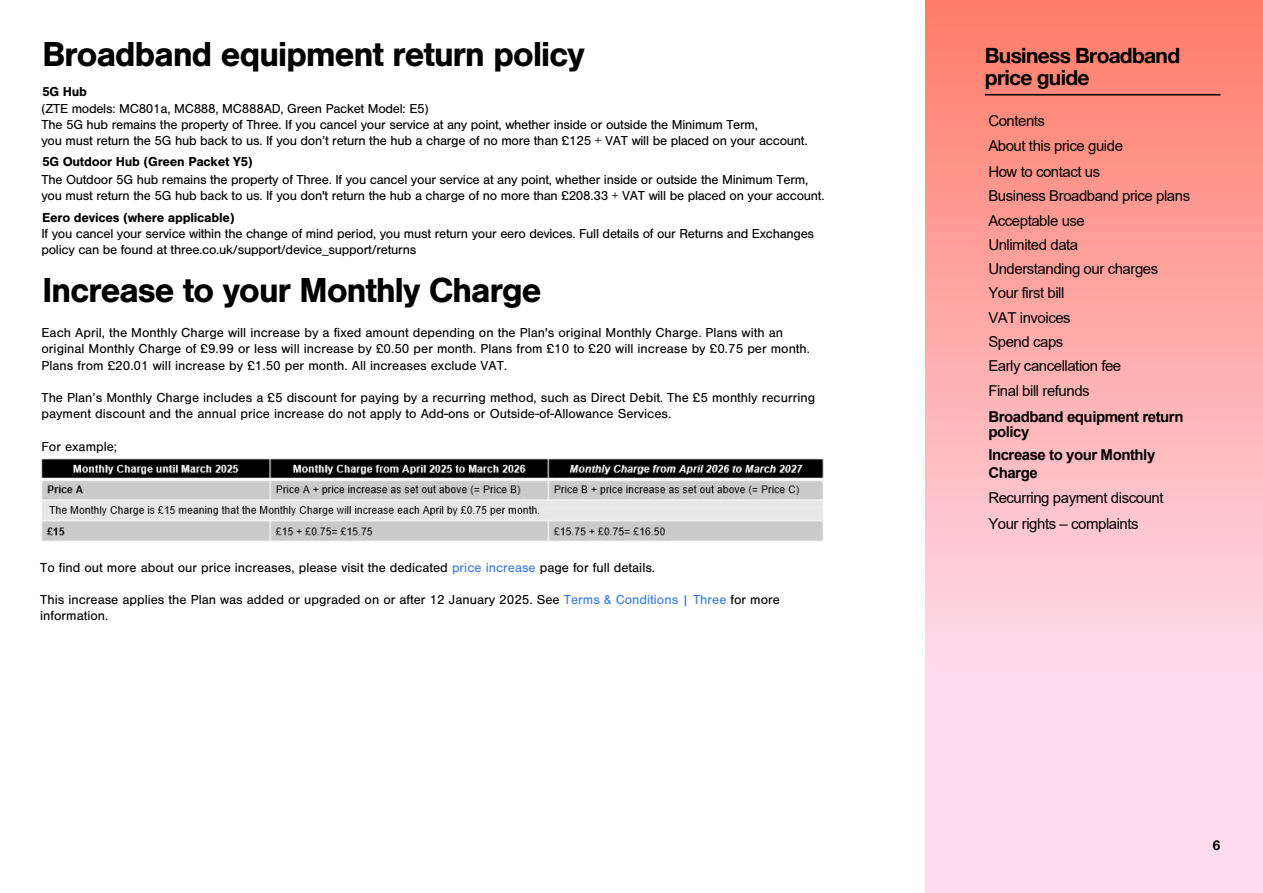
<style>
.page{position:relative;width:1263px;height:893px;background:#fff}
.page>*{position:absolute;margin:0;border:0;box-sizing:border-box;transform-origin:0 0}
.t1{font:700 36px "Nimbus San";letter-spacing:-.04em;color:#000}
.t2{font:700 21px/22.5px "Helvetica Neue";letter-spacing:-.035em;color:#000}
.t3{font:15px/24.5px "Arial";letter-spacing:-.03em;color:#000}
.t4{font:700 15px/15px "Arial";letter-spacing:-.03em;color:#000}
.t5{font:13.5px/16.2px "Nimbus San";color:#000}
.t6{font:13.5px/16.2px "Nimbus San";letter-spacing:-.02em;color:#000}
.t7{font:700 13.5px "Nimbus San";letter-spacing:-.02em;color:#000}
.t8{font:700 13.5px "Helvetica Neue";color:#000}
.s1{color:#397ae6}
</style>
<div class="page">
<svg style="left:926px;top:0;width:337px;height:893px;background:#feb7ba"></svg>
<hr style="left:985px;top:94px;width:235px;height:1px;background:#000">
<img style="left:40px;top:459px;width:784px;height:83px">
<h1 class="t1" style="left:42px;top:34px;width:544px">Broadband equipment return policy</h1>
<p class="t7" style="left:42px;top:84px;width:46px">5G Hub</p>
<p class="t6" style="left:41px;top:100px;width:768px">(ZTE models: MC801a, MC888, MC888AD, Green Packet Model: E5)<br>The 5G hub remains the property of Three. If you cancel your service at any point, whether inside or outside the Minimum Term,<br>you must return the 5G hub back to us. If you don’t return the hub a charge of no more than £125 + VAT will be placed on your account.</p>
<p class="t7" style="left:42px;top:154px;width:212px">5G Outdoor Hub (Green Packet Y5)</p>
<p class="t6" style="left:41px;top:171px;width:785px">The Outdoor 5G hub remains the property of Three. If you cancel your service at any point, whether inside or outside the Minimum Term, you must return the 5G hub back to us. If you don't return the hub a charge of no more than £208.33 + VAT will be placed on your account.</p>
<p class="t7" style="left:42px;top:210px;width:194px">Eero devices (where applicable)</p>
<p class="t6" style="left:41px;top:226px;width:774px">If you cancel your service within the change of mind period, you must return your eero devices. Full details of our Returns and Exchanges policy can be found at three.co.uk/support/device_support/returns</p>
<h1 class="t1" style="left:42px;top:269px;width:501px">Increase to your Monthly Charge</h1>
<p class="t5" style="left:42px;top:325px;width:770px">Each April, the Monthly Charge will increase by a fixed amount depending on the Plan's original Monthly Charge. Plans with an original Monthly Charge of £9.99 or less will increase by £0.50 per month. Plans from £10 to £20 will increase by £0.75 per month.<br>Plans from £20.01 will increase by £1.50 per month. All increases exclude VAT.</p>
<p class="t5" style="left:42px;top:390px;width:775px">The Plan’s Monthly Charge includes a £5 discount for paying by a recurring method, such as Direct Debit. The £5 monthly recurring payment discount and the annual price increase do not apply to Add-ons or Outside-of-Allowance Services.</p>
<p class="t5" style="left:42px;top:438px;width:77px">For example;</p>
<p class="t5" style="left:40px;top:559px;width:616px">To find out more about our price increases, please visit the dedicated <span class="s1">price increase</span> page for full details.</p>
<p class="t5" style="left:40px;top:592px;width:741px">This increase applies the Plan was added or upgraded on or after 12 January 2025. See <span class="s1">Terms &amp; Conditions | Three</span> for more information.</p>
<h2 class="t2" style="left:985px;top:45px;width:197px">Business Broadband price guide</h2>
<h2 class="t2" style="left:985px;top:67px;width:16px">P</h2>
<h2 class="t2" style="left:1038px;top:67px;width:57px">Guide</h2>
<p class="t3" style="left:988px;top:108px;width:136px;line-height:25.7px">Contents<br>About this price guide<br>How to contact us</p>
<p class="t3" style="left:988px;top:184px;width:203px">Business Broadband price plans<br>Acceptable use<br>Unlimited data<br>Understanding our charges<br>Your first bill<br>VAT invoices<br>Spend caps<br>Early cancellation fee<br>Final bill refunds</p>
<p class="t4" style="left:988px;top:409px;width:197px">Broadband equipment return policy</p>
<p class="t4" style="left:988px;top:445px;width:168px;line-height:18px">Increase to your Monthly<br>Charge</p>
<p class="t3" style="left:988px;top:485px;width:177px;line-height:25.5px">Recurring payment discount<br>Your rights – complaints</p>
<p class="t8" style="left:1213px;top:835px;width:9px">6</p>
</div>
